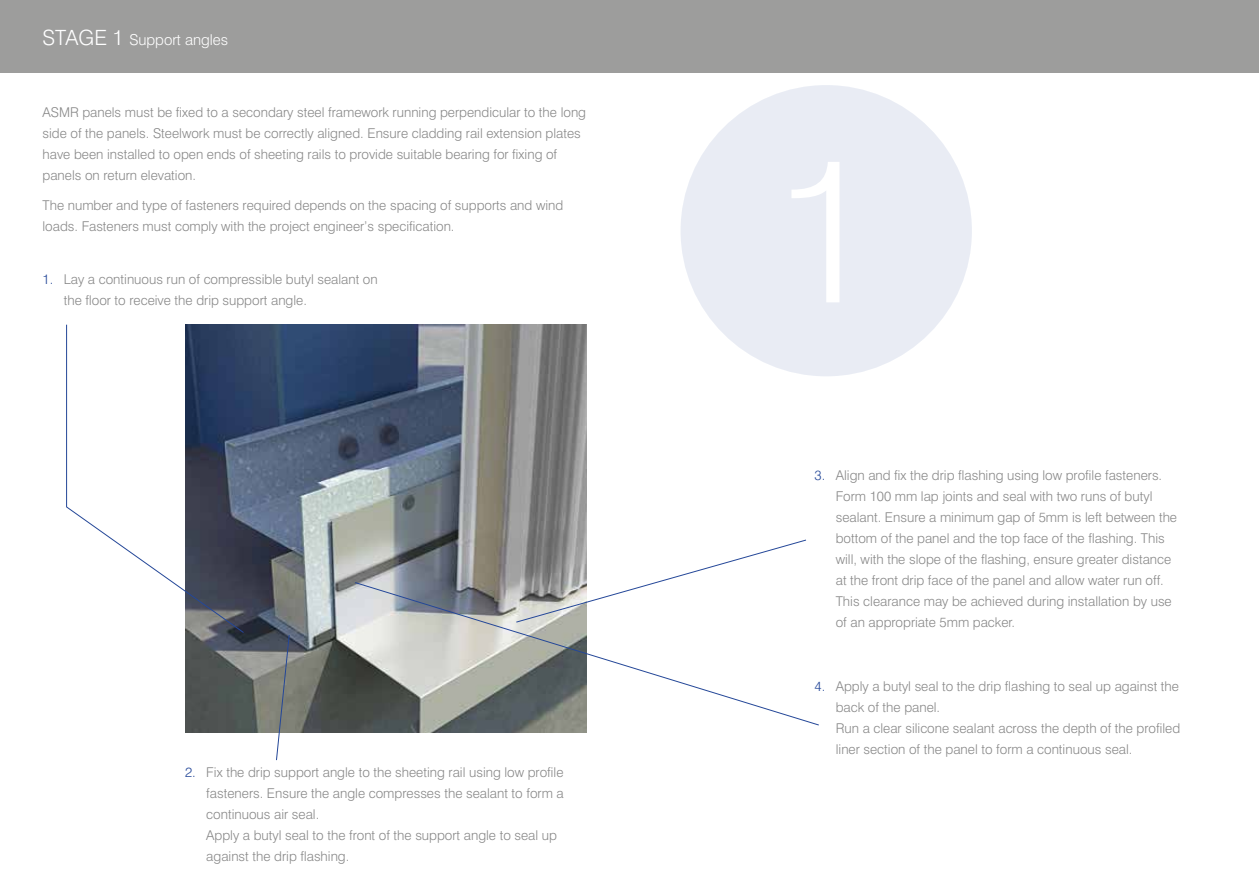
<style>
.page{position:relative;width:1259px;height:893px;background:#fff}
.page>*{position:absolute;margin:0;border:0;box-sizing:border-box;transform-origin:0 0}
.t1{font:300 201px "Swiss 721 BT";color:#fff}
.t2{font:300 15px "Swiss 721 BT";color:#fff}
.t3{font:300 13.5px/21px "Swiss 721 BT";color:#878787}
.s1{font-size:21px}
.s2{color:#244798}
</style>
<div class="page">
<div style="left:0;top:0;width:1259px;height:72px;background:#9d9d9c"></div>
<img style="left:185px;top:324px;width:402px;height:409px">
<svg style="left:66px;top:324px;width:178px;height:310px"></svg>
<svg style="left:276px;top:634px;width:14px;height:127px"></svg>
<svg style="left:515px;top:539px;width:291px;height:43px"></svg>
<svg style="left:354px;top:582px;width:465px;height:144px"></svg>
<div style="left:680px;top:85px;width:292px;height:291px;background:#e9ecf4;border-radius:50%"></div>
<p class="t2" style="left:43px;top:30px;width:187px"><span class="s1">STAGE 1</span> Support angles</p>
<p class="t3" style="left:43px;top:102px;width:545px">ASMR panels must be fixed to a secondary steel framework running perpendicular to the long side of the panels. Steelwork must be correctly aligned. Ensure cladding rail extension plates have been installed to open ends of sheeting rails to provide suitable bearing for fixing of panels on return elevation.</p>
<p class="t3" style="left:43px;top:194px;width:522px">The number and type of fasteners required depends on the spacing of supports and wind loads. Fasteners must comply with the project engineer’s specification.</p>
<p class="t3" style="left:64px;top:269px;width:315px;text-indent:-21px"><span class="s2">1.</span> Lay a continuous run of compressible butyl sealant on the floor to receive the drip support angle.</p>
<p class="t3" style="left:206px;top:761px;width:359px;text-indent:-21px"><span class="s2">2.</span> Fix the drip support angle to the sheeting rail using low profile fasteners. Ensure the angle compresses the sealant to form a continuous air seal.<br>Apply a butyl seal to the front of the support angle to seal up against the drip flashing.</p>
<h1 class="t1" style="left:773px;top:108px;width:108px">1</h1>
<p class="t3" style="left:836px;top:464px;width:343px;text-indent:-21px"><span class="s2">3.</span> Align and fix the drip flashing using low profile fasteners.<br>Form 100 mm lap joints and seal with two runs of butyl sealant. Ensure a minimum gap of 5mm is left between the bottom of the panel and the top face of the flashing. This will, with the slope of the flashing, ensure greater distance at the front drip face of the panel and allow water run off.<br>This clearance may be achieved during installation by use of an appropriate 5mm packer.</p>
<p class="t3" style="left:836px;top:676px;width:346px;text-indent:-21px"><span class="s2">4.</span> Apply a butyl seal to the drip flashing to seal up against the back of the panel.<br>Run a clear silicone sealant across the depth of the profiled liner section of the panel to form a continuous seal.</p>
</div>
